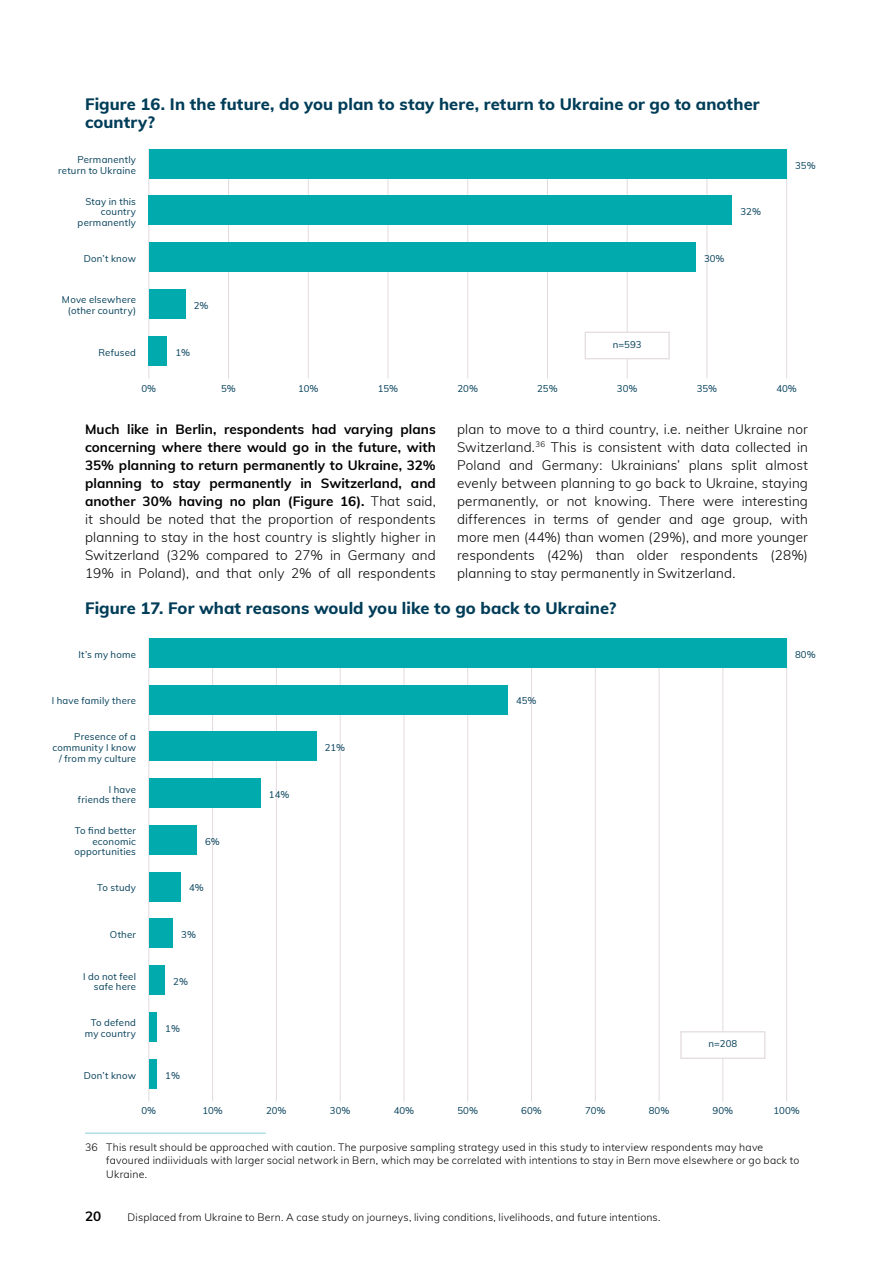
<style>
.page{position:relative;width:893px;height:1263px;background:#fff}
.page>*{position:absolute;margin:0;border:0;box-sizing:border-box;transform-origin:0 0}
.t1{font:800 16.5px/18px "Muli";letter-spacing:.005em;color:#003d58}
.t2{font:300 13.5px/18px "Muli";letter-spacing:.01em;color:#000;text-align:justify}
.t3{font:700 13.5px/18px "Muli";color:#000;text-align:justify}
.t4{font:300 10.5px/13.5px "Muli";letter-spacing:.02em;color:#000}
.t5{font:9.6px/10.8px "Muli";letter-spacing:.025em;color:#003d58;text-align:right}
.s1{font-weight:300}
</style>
<div class="page">
<hr style="left:85px;top:1132px;width:181px;height:2px;background:#afdfe4">
<hr style="left:148px;top:149px;width:1px;height:229px;background:#e3dadd">
<hr style="left:228px;top:149px;width:1px;height:229px;background:#e3dadd">
<hr style="left:308px;top:149px;width:1px;height:229px;background:#e3dadd">
<hr style="left:388px;top:149px;width:1px;height:229px;background:#e3dadd">
<hr style="left:467px;top:149px;width:1px;height:229px;background:#e3dadd">
<hr style="left:547px;top:149px;width:1px;height:229px;background:#e3dadd">
<hr style="left:627px;top:149px;width:1px;height:229px;background:#e3dadd">
<hr style="left:707px;top:149px;width:1px;height:229px;background:#e3dadd">
<hr style="left:786px;top:149px;width:1px;height:229px;background:#e3dadd">
<div style="left:149px;top:149px;width:638px;height:30px;background:#00aaad"></div>
<div style="left:149px;top:196px;width:583px;height:29px;background:#00aaad"></div>
<div style="left:149px;top:242px;width:547px;height:30px;background:#00aaad"></div>
<div style="left:149px;top:289px;width:36px;height:30px;background:#00aaad"></div>
<div style="left:149px;top:336px;width:18px;height:30px;background:#00aaad"></div>
<div style="left:585px;top:332px;width:85px;height:27px;background:#fff;border:1px solid #e3dadd"></div>
<hr style="left:148px;top:638px;width:1px;height:463px;background:#e3dadd">
<hr style="left:212px;top:638px;width:1px;height:463px;background:#e3dadd">
<hr style="left:276px;top:638px;width:1px;height:463px;background:#e3dadd">
<hr style="left:340px;top:638px;width:1px;height:463px;background:#e3dadd">
<hr style="left:404px;top:638px;width:1px;height:463px;background:#e3dadd">
<hr style="left:467px;top:638px;width:1px;height:463px;background:#e3dadd">
<hr style="left:531px;top:638px;width:1px;height:463px;background:#e3dadd">
<hr style="left:595px;top:638px;width:1px;height:463px;background:#e3dadd">
<hr style="left:659px;top:638px;width:1px;height:463px;background:#e3dadd">
<hr style="left:722px;top:638px;width:1px;height:463px;background:#e3dadd">
<hr style="left:786px;top:638px;width:1px;height:463px;background:#e3dadd">
<div style="left:149px;top:918px;width:24px;height:30px;background:#00aaad"></div>
<div style="left:149px;top:965px;width:16px;height:30px;background:#00aaad"></div>
<div style="left:149px;top:1012px;width:8px;height:30px;background:#00aaad"></div>
<div style="left:149px;top:1059px;width:8px;height:30px;background:#00aaad"></div>
<div style="left:680px;top:1031px;width:85px;height:28px;background:#fff;border:1px solid #e3dadd"></div>
<div style="left:149px;top:872px;width:32px;height:29px;background:#00aaad"></div>
<div style="left:149px;top:825px;width:48px;height:30px;background:#00aaad"></div>
<div style="left:149px;top:778px;width:111px;height:30px;background:#00aaad"></div>
<div style="left:149px;top:731px;width:167px;height:30px;background:#00aaad"></div>
<div style="left:149px;top:685px;width:359px;height:29px;background:#00aaad"></div>
<div style="left:149px;top:638px;width:638px;height:30px;background:#00aaad"></div>
<p class="t1" style="left:85px;top:94px;width:676px">Figure 16. In the future, do you plan to stay here, return to Ukraine or go to another country?</p>
<p class="t5" style="left:58px;top:154px;width:79px">Permanently return to Ukraine</p>
<p class="t5" style="left:78px;top:195px;width:60px">Stay in this country permanently</p>
<p class="t5" style="left:84px;top:253px;width:54px">Don’t know</p>
<p class="t5" style="left:62px;top:294px;width:76px">Move elsewhere (other country)</p>
<p class="t5" style="left:98px;top:346px;width:39px">Refused</p>
<p class="t5" style="left:194px;top:300px;width:16px">2%</p>
<p class="t5" style="left:176px;top:346px;width:16px">1%</p>
<p class="t5" style="left:613px;top:338px;width:30px">n=593</p>
<p class="t5" style="left:704px;top:253px;width:22px">30%</p>
<p class="t5" style="left:740px;top:206px;width:22px">32%</p>
<p class="t5" style="left:795px;top:159px;width:22px">35%</p>
<p class="t5" style="left:141px;top:382px;width:16px">0%</p>
<p class="t5" style="left:221px;top:382px;width:16px">5%</p>
<p class="t5" style="left:298px;top:382px;width:22px">10%</p>
<p class="t5" style="left:378px;top:382px;width:22px">15%</p>
<p class="t5" style="left:457px;top:382px;width:22px">20%</p>
<p class="t5" style="left:537px;top:382px;width:22px">25%</p>
<p class="t5" style="left:617px;top:382px;width:22px">30%</p>
<p class="t5" style="left:697px;top:382px;width:22px">35%</p>
<p class="t5" style="left:776px;top:382px;width:22px">40%</p>
<p class="t3" style="left:85px;top:419px;width:352px">Much like in Berlin, respondents had varying plans concerning where there would go in the future, with 35% planning to return permanently to Ukraine, 32% planning to stay permanently in Switzerland, and another 30% having no plan (Figure 16). <span class="s1">That said, it should be noted that the proportion of respondents planning to stay in the host country is slightly higher in Switzerland (32% compared to 27% in Germany and 19% in Poland), and that only 2% of all respondents</span></p>
<p class="t2" style="left:457px;top:419px;width:352px">plan to move to a third country, i.e. neither Ukraine nor Switzerland.<sup>36</sup> This is consistent with data collected in Poland and Germany: Ukrainians’ plans split almost evenly between planning to go back to Ukraine, staying permanently, or not knowing. There were interesting differences in terms of gender and age group, with more men (44%) than women (29%), and more younger respondents (42%) than older respondents (28%) planning to stay permanently in Switzerland.</p>
<p class="t1" style="left:85px;top:598px;width:533px">Figure 17. For what reasons would you like to go back to Ukraine?</p>
<p class="t5" style="left:78px;top:648px;width:59px">It’s my home</p>
<p class="t5" style="left:795px;top:648px;width:22px">80%</p>
<p class="t5" style="left:52px;top:695px;width:86px">I have family there</p>
<p class="t5" style="left:516px;top:695px;width:22px">45%</p>
<p class="t5" style="left:52px;top:731px;width:85px">Presence of a community I know / from my culture</p>
<p class="t5" style="left:325px;top:742px;width:22px">21%</p>
<p class="t5" style="left:78px;top:783px;width:60px">I have friends there</p>
<p class="t5" style="left:269px;top:789px;width:22px">14%</p>
<p class="t5" style="left:74px;top:824px;width:63px">To find better economic opportunities</p>
<p class="t5" style="left:205px;top:835px;width:16px">6%</p>
<p class="t5" style="left:97px;top:882px;width:40px">To study</p>
<p class="t5" style="left:189px;top:882px;width:16px">4%</p>
<p class="t5" style="left:110px;top:929px;width:28px">Other</p>
<p class="t5" style="left:83px;top:970px;width:55px">I do not feel safe here</p>
<p class="t5" style="left:85px;top:1017px;width:53px">To defend my country</p>
<p class="t5" style="left:84px;top:1069px;width:54px">Don’t know</p>
<p class="t5" style="left:181px;top:929px;width:16px">3%</p>
<p class="t5" style="left:173px;top:976px;width:16px">2%</p>
<p class="t5" style="left:165px;top:1022px;width:16px">1%</p>
<p class="t5" style="left:165px;top:1069px;width:16px">1%</p>
<p class="t5" style="left:709px;top:1038px;width:30px">n=208</p>
<p class="t5" style="left:141px;top:1105px;width:16px">0%</p>
<p class="t5" style="left:202px;top:1105px;width:22px">10%</p>
<p class="t5" style="left:266px;top:1105px;width:22px">20%</p>
<p class="t5" style="left:330px;top:1105px;width:22px">30%</p>
<p class="t5" style="left:394px;top:1105px;width:22px">40%</p>
<p class="t5" style="left:457px;top:1105px;width:22px">50%</p>
<p class="t5" style="left:521px;top:1105px;width:22px">60%</p>
<p class="t5" style="left:585px;top:1105px;width:22px">70%</p>
<p class="t5" style="left:649px;top:1105px;width:22px">80%</p>
<p class="t5" style="left:713px;top:1105px;width:22px">90%</p>
<p class="t5" style="left:773px;top:1105px;width:28px">100%</p>
<p class="t4" style="left:106px;top:1140px;width:694px;text-indent:-21px">36 This result should be approached with caution. The purposive sampling strategy used in this study to interview respondents may have favoured indiividuals with larger social network in Bern, which may be correlated with intentions to stay in Bern move elsewhere or go back to<br>Ukraine.</p>
<p class="t3" style="left:85px;top:1207px;width:18px">20</p>
<p class="t4" style="left:128px;top:1210px;width:534px">Displaced from Ukraine to Bern. A case study on journeys, living conditions, livelihoods, and future intentions.</p>
</div>
